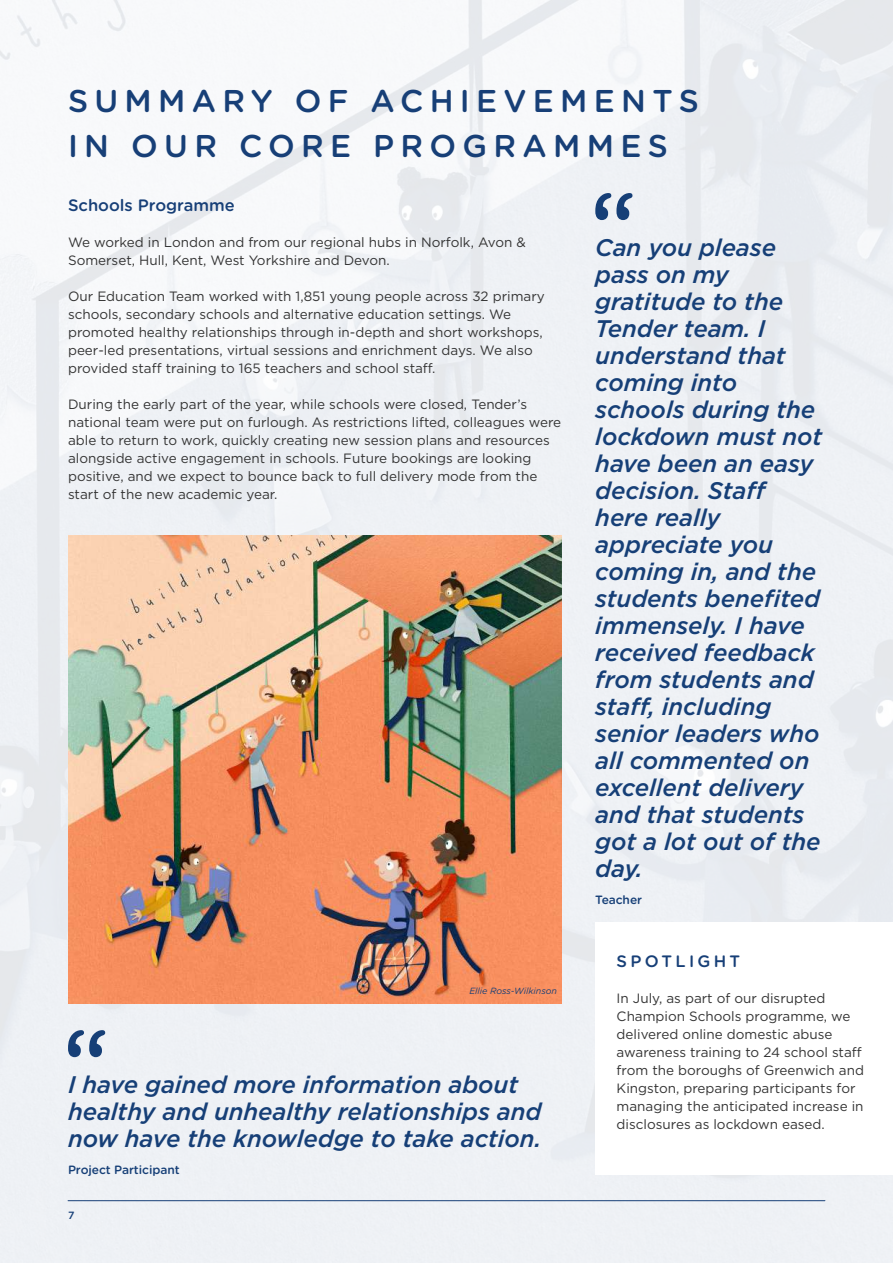
<style>
.page{position:relative;width:893px;height:1263px;background:#fff}
.page>*{position:absolute;margin:0;border:0;box-sizing:border-box;transform-origin:0 0}
.t1{font:500 94.05px "Gotham Rounded";color:#163f77}
.t2{font:500 31.5px/45px "Gotham Rounded";letter-spacing:.2em;color:#173f77}
.t3{font:italic 500 24px/27px "Gotham";letter-spacing:-.005em;color:#163f77}
.t4{font:500 16.5px "Gotham Rounded";color:#173f77}
.t5{font:500 16.5px "Gotham Rounded";letter-spacing:.2em;color:#173f77}
.t6{font:13.5px/18px "Gotham";color:#343434}
.t7{font:500 12px "Gotham Rounded";letter-spacing:-.005em;color:#163f77}
.t8{font:500 10.5px "Gotham";color:#163f77}
.t9{font:italic 9px "Gotham Rounded";letter-spacing:-.005em;color:#163f77}
</style>
<div class="page">
<img style="left:0;top:0;width:893px;height:1263px">
<hr style="left:68px;top:1200px;width:757px;height:1px;background:#173f77">
<img style="left:68px;top:535px;width:493px;height:468px">
<div style="left:595px;top:922px;width:298px;height:252px;background:#fff"></div>
<h2 class="t2" style="left:68px;top:80px;width:632px">SUMMARY OF ACHIEVEMENTS<br>IN OUR CORE PROGRAMMES</h2>
<p class="t4" style="left:68px;top:198px;width:168px">Schools Programme</p>
<p class="t6" style="left:68px;top:234px;width:459px">We worked in London and from our regional hubs in Norfolk, Avon &amp;<br>Somerset, Hull, Kent, West Yorkshire and Devon.</p>
<p class="t6" style="left:68px;top:288px;width:478px">Our Education Team worked with 1,851 young people across 32 primary schools, secondary schools and alternative education settings. We promoted healthy relationships through in-depth and short workshops, peer-led presentations, virtual sessions and enrichment days. We also provided staff training to 165 teachers and school staff.</p>
<p class="t6" style="left:68px;top:396px;width:495px">During the early part of the year, while schools were closed, Tender’s national team were put on furlough. As restrictions lifted, colleagues were able to return to work, quickly creating new session plans and resources alongside active engagement in schools. Future bookings are looking positive, and we expect to bounce back to full delivery mode from the start of the new academic year.</p>
<h1 class="t1" style="left:63px;top:1021px;width:47px">“</h1>
<p class="t9" style="left:469px;top:987px;width:89px">Ellie Ross-Wilkinson</p>
<h3 class="t3" style="left:68px;top:1072px;width:475px">I have gained more information about healthy and unhealthy relationships and now have the knowledge to take action.</h3>
<p class="t7" style="left:68px;top:1164px;width:113px">Project Participant</p>
<p class="t8" style="left:68px;top:1211px;width:8px">7</p>
<h1 class="t1" style="left:590px;top:184px;width:47px">“</h1>
<p class="t3" style="left:595px;top:235px;width:229px">Can you please pass on my gratitude to the<br>Tender team. I understand that coming into schools during the lockdown must not have been an easy decision. Staff here really appreciate you coming in, and the students benefited immensely. I have received feedback from students and staff, including senior leaders who all commented on excellent delivery and that students got a lot out of the day.</p>
<p class="t7" style="left:595px;top:894px;width:48px">Teacher</p>
<p class="t5" style="left:617px;top:954px;width:125px">SPOTLIGHT</p>
<p class="t6" style="left:617px;top:990px;width:249px">In July, as part of our disrupted Champion Schools programme, we delivered online domestic abuse awareness training to 24 school staff from the boroughs of Greenwich and Kingston, preparing participants for managing the anticipated increase in disclosures as lockdown eased.</p>
</div>
